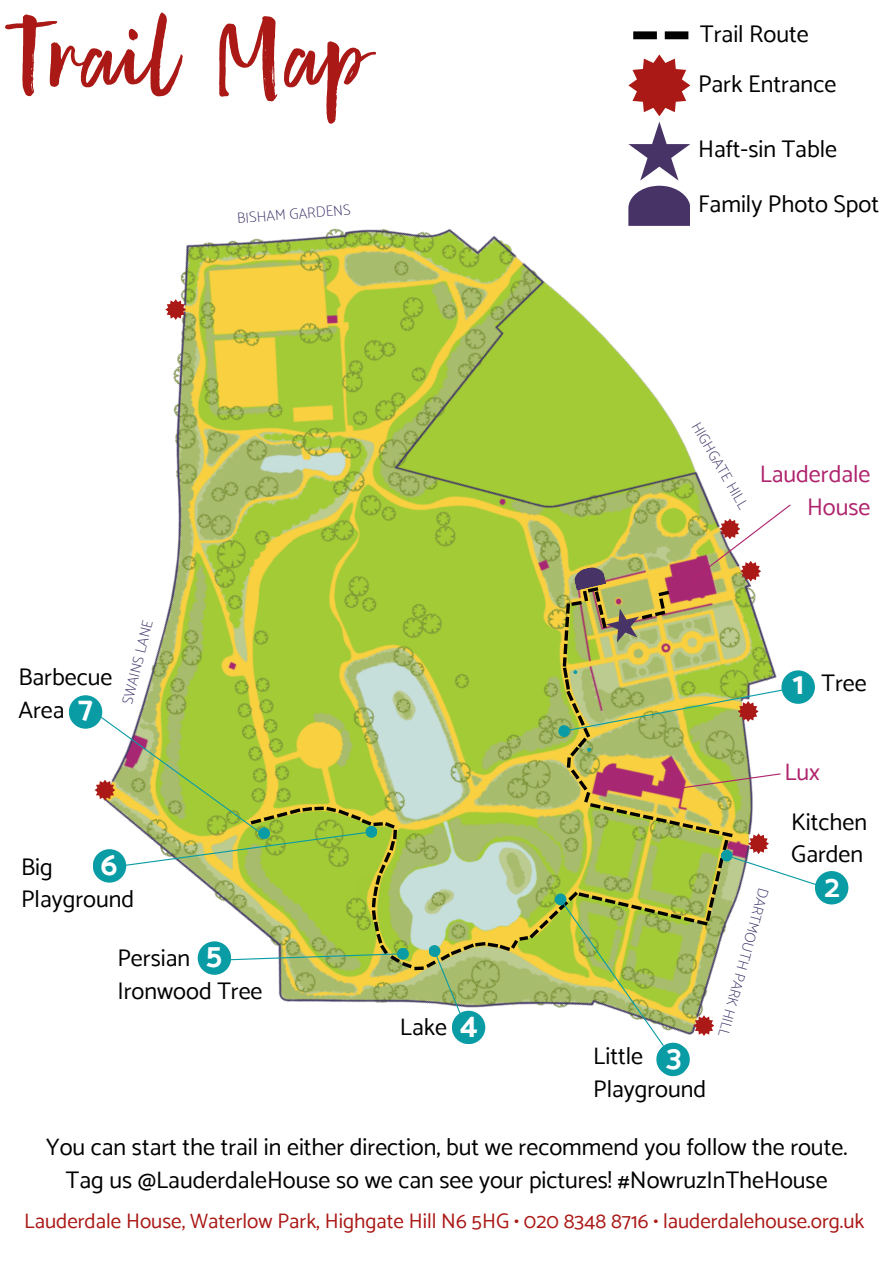
<style>
.page{position:relative;width:894px;height:1264px;background:#fff}
.page>*{position:absolute;margin:0;border:0;box-sizing:border-box;transform-origin:0 0}
.t1{font:106.5px "Human Nature";color:#aa1916}
.t2{font:700 31.5px "Catamaran";color:#fff}
.t3{font:24px/32.7px "Catamaran";color:#000}
.t4{font:24px/32.7px "Catamaran";color:#af236d;text-align:right}
.t5{font:21px "Catamaran";color:#aa1916}
.t6{font:100 15px "Catamaran";color:#44376c}
</style>
<div class="page">
<svg style="left:633px;top:31px;width:55px;height:8px"></svg>
<svg style="left:628px;top:54px;width:62px;height:34px"></svg>
<img style="left:69px;top:88px;width:780px;height:817px">
<div style="left:69px;top:695px;width:33px;height:33px;background:#0a9ca5;border-radius:50%"></div>
<svg style="left:165px;top:299px;width:21px;height:21px"></svg>
<svg style="left:628px;top:186px;width:62px;height:40px;background:#5d4c78"></svg>
<div style="left:814px;top:871px;width:34px;height:33px;background:#0a9ca5;border-radius:50%"></div>
<svg style="left:92px;top:503px;width:730px;height:574px"></svg>
<h2 class="t1" style="left:8px;top:10px;width:365px">Trail Map</h2>
<p class="t6" style="left:236px;top:209px;width:115px;rotate:-4deg">BISHAM GARDENS</p>
<p class="t3" style="left:18px;top:660px;width:95px">Barbecue<br>Area</p>
<p class="t2" style="left:78px;top:690px;width:16px">7</p>
<p class="t6" style="left:118px;top:702px;width:88px;rotate:-76deg">SWAINS LANE</p>
<p class="t2" style="left:101px;top:845px;width:18px">6</p>
<h2 class="t3" style="left:21px;top:850px;width:114px">Big<br>Playground</h2>
<h2 class="t2" style="left:206px;top:935px;width:18px">5</h2>
<p class="t3" style="left:117px;top:941px;width:147px">Persian<br>Ironwood Tree</p>
<h2 class="t3" style="left:400px;top:1010px;width:49px">Lake</h2>
<p class="t2" style="left:460px;top:1005px;width:19px">4</p>
<h1 class="t3" style="left:700px;top:17px;width:110px">Trail Route</h1>
<h2 class="t3" style="left:697px;top:67px;width:140px">Park Entrance</h2>
<p class="t3" style="left:697px;top:133px;width:140px">Haft-sin Table</p>
<p class="t3" style="left:697px;top:187px;width:182px">Family Photo Spot</p>
<h2 class="t6" style="left:703px;top:418px;width:99px;rotate:60deg">HIGHGATE HILL</h2>
<h2 class="t4" style="left:759px;top:457px;width:112px">Lauderdale<br>House</h2>
<p class="t2" style="left:792px;top:665px;width:13px">1</p>
<p class="t3" style="left:821px;top:666px;width:47px">Tree</p>
<p class="t4" style="left:784px;top:755px;width:37px">Lux</p>
<p class="t3" style="left:791px;top:805px;width:77px">Kitchen<br>Garden</p>
<p class="t3" style="left:593px;top:1039px;width:114px">Little<br>Playground</p>
<p class="t6" style="left:773px;top:891px;width:155px;rotate:106deg">DARTMOUTH PARK H LI L</p>
<p class="t2" style="left:824px;top:867px;width:17px">2</p>
<p class="t3" style="left:46px;top:1130px;width:802px;text-align:center">You can start the trail in either direction, but we recommend you follow the route.<br>Tag us @LauderdaleHouse so we can see your pictures! #NowruzInTheHouse</p>
<p class="t5" style="left:24px;top:1207px;width:841px">Lauderdale House, Waterlow Park, Highgate Hill N6 5HG • 020 8348 8716 • lauderdalehouse.org.uk</p>
</div>
